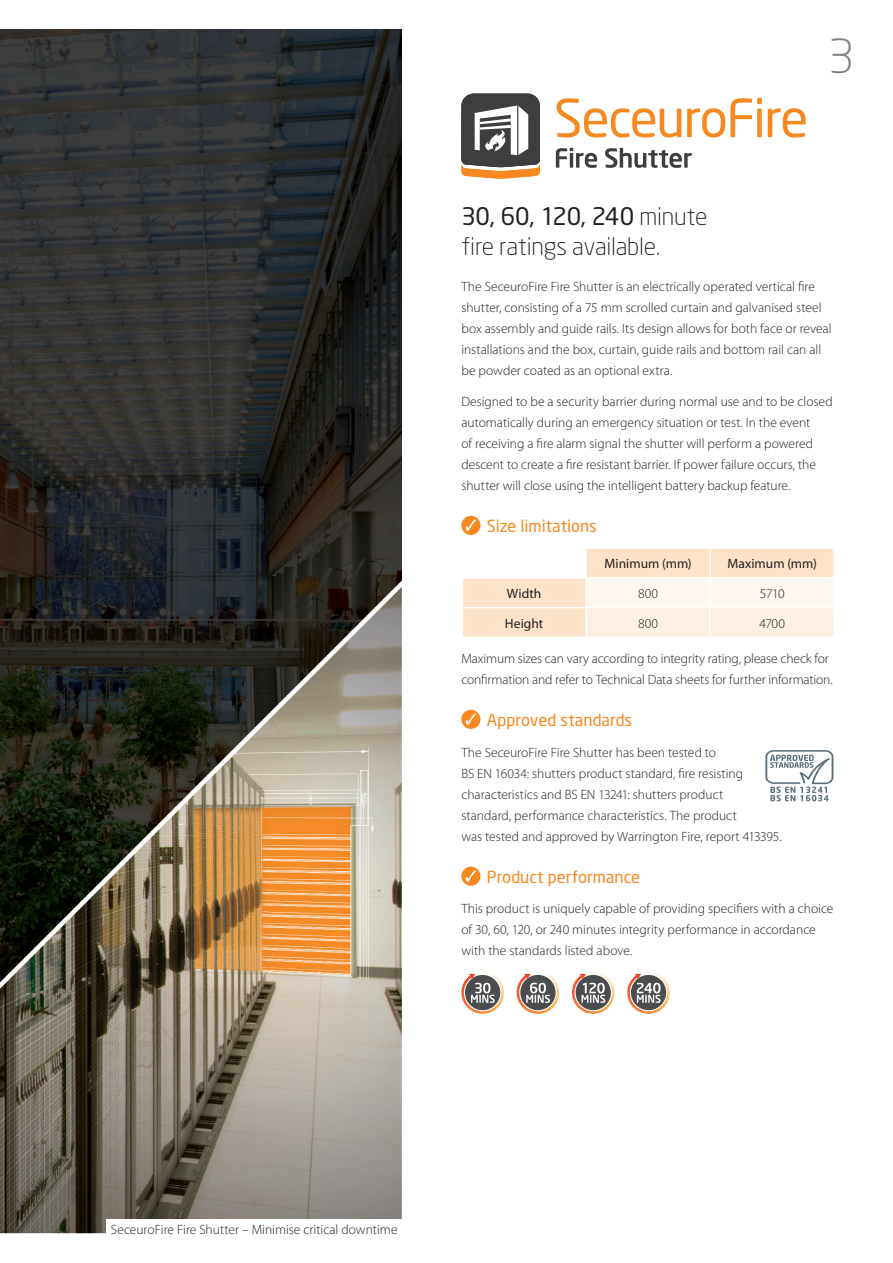
<style>
.page{position:relative;width:893px;height:1263px;background:#fff}
.page>*{position:absolute;margin:0;border:0;box-sizing:border-box;transform-origin:0 0}
.t1{font:300 46.5px "Neo Sans";color:#808285}
.Subheading{font:300 24px/30px "Neo Sans";letter-spacing:-.01em;color:#231f20}
._11_on_15{font:16.5px "Neo Sans Std";color:#f6891f}
.Main_Copy{font:300 13.5px/21px "Myriad Pro";color:#231f20}
.Main_Copy-2{font:13.5px "Myriad Pro";color:#231f20}
.s1{font-weight:400}
</style>
<div class="page">
<img style="left:0;top:30px;width:402px;height:382px">
<svg style="left:463px;top:549px;width:370px;height:88px"></svg>
<hr style="left:585px;top:549px;width:2px;height:28px;background:#fff">
<hr style="left:709px;top:549px;width:2px;height:28px;background:#fff">
<hr style="left:461px;top:577px;width:125px;height:2px;background:#fff">
<hr style="left:586px;top:577px;width:124px;height:2px;background:#fff">
<hr style="left:585px;top:579px;width:2px;height:28px;background:#fff">
<hr style="left:710px;top:577px;width:125px;height:2px;background:#fff">
<hr style="left:709px;top:579px;width:2px;height:28px;background:#fff">
<hr style="left:461px;top:607px;width:125px;height:1px;background:#fff">
<hr style="left:586px;top:607px;width:124px;height:1px;background:#fff">
<hr style="left:585px;top:608px;width:2px;height:29px;background:#fff">
<hr style="left:710px;top:607px;width:125px;height:1px;background:#fff">
<hr style="left:709px;top:608px;width:2px;height:29px;background:#fff">
<svg style="left:461px;top:972px;width:43px;height:42px"></svg>
<svg style="left:572px;top:972px;width:43px;height:42px"></svg>
<svg style="left:516px;top:972px;width:44px;height:42px"></svg>
<svg style="left:627px;top:972px;width:43px;height:42px"></svg>
<svg style="left:461px;top:94px;width:79px;height:85px"></svg>
<svg style="left:556px;top:98px;width:125px;height:40px"></svg>
<svg style="left:687px;top:98px;width:75px;height:40px"></svg>
<svg style="left:768px;top:108px;width:38px;height:30px"></svg>
<svg style="left:556px;top:148px;width:41px;height:20px"></svg>
<svg style="left:605px;top:148px;width:87px;height:20px"></svg>
<svg style="left:765px;top:750px;width:68px;height:51px"></svg>
<div style="left:461px;top:516px;width:19px;height:19px;background:#f6891f;border-radius:50%"></div>
<svg style="left:466px;top:520px;width:10px;height:11px"></svg>
<div style="left:461px;top:710px;width:19px;height:19px;background:#f6891f;border-radius:50%"></div>
<svg style="left:466px;top:713px;width:10px;height:12px"></svg>
<div style="left:461px;top:867px;width:19px;height:19px;background:#f6891f;border-radius:50%"></div>
<svg style="left:466px;top:870px;width:10px;height:12px"></svg>
<img style="left:0;top:412px;width:402px;height:821px">
<div style="left:107px;top:1219px;width:295px;height:20px;background:#fff"></div>
<h1 class="t1" style="left:828px;top:36px;width:28px">3</h1>
<p class="Subheading" style="left:461px;top:203px;width:247px"><span class="s1">30, 60, 120, 240</span> minute fire ratings available.</p>
<p class="Main_Copy" style="left:461px;top:276px;width:372px">The SeceuroFire Fire Shutter is an electrically operated vertical fire shutter, consisting of a 75 mm scrolled curtain and galvanised steel box assembly and guide rails. Its design allows for both face or reveal installations and the box, curtain, guide rails and bottom rail can all be powder coated as an optional extra.</p>
<p class="Main_Copy" style="left:461px;top:391px;width:373px">Designed to be a security barrier during normal use and to be closed automatically during an emergency situation or test. In the event<br>of receiving a fire alarm signal the shutter will perform a powered descent to create a fire resistant barrier. If power failure occurs, the shutter will close using the intelligent battery backup feature.</p>
<p class="_11_on_15" style="left:487px;top:515px;width:112px">Size limitations</p>
<p class="Main_Copy-2" style="left:604px;top:556px;width:89px">Minimum (mm)</p>
<p class="Main_Copy-2" style="left:727px;top:556px;width:91px">Maximum (mm)</p>
<p class="Main_Copy-2" style="left:507px;top:586px;width:36px">Width</p>
<p class="Main_Copy" style="left:638px;top:583px;width:22px">800</p>
<p class="Main_Copy" style="left:760px;top:583px;width:26px">5710</p>
<p class="Main_Copy-2" style="left:505px;top:616px;width:40px">Height</p>
<p class="Main_Copy" style="left:638px;top:613px;width:22px">800</p>
<p class="Main_Copy" style="left:759px;top:613px;width:27px">4700</p>
<p class="Main_Copy" style="left:461px;top:648px;width:373px">Maximum sizes can vary according to integrity rating, please check for confirmation and refer to Technical Data sheets for further information.</p>
<p class="_11_on_15" style="left:487px;top:710px;width:147px">Approved standards</p>
<p class="Main_Copy" style="left:461px;top:742px;width:322px">The SeceuroFire Fire Shutter has been tested to<br>BS EN 16034: shutters product standard, fire resisting characteristics and BS EN 13241: shutters product<br>standard, performance characteristics. The product<br>was tested and approved by Warrington Fire, report 413395.</p>
<p class="_11_on_15" style="left:487px;top:866px;width:155px">Product performance</p>
<p class="Main_Copy" style="left:461px;top:899px;width:374px">This product is uniquely capable of providing specifiers with a choice of 30, 60, 120, or 240 minutes integrity performance in accordance with the standards listed above.</p>
<p class="Main_Copy" style="left:111px;top:1219px;width:288px">SeceuroFire Fire Shutter – Minimise critical downtime</p>
</div>
